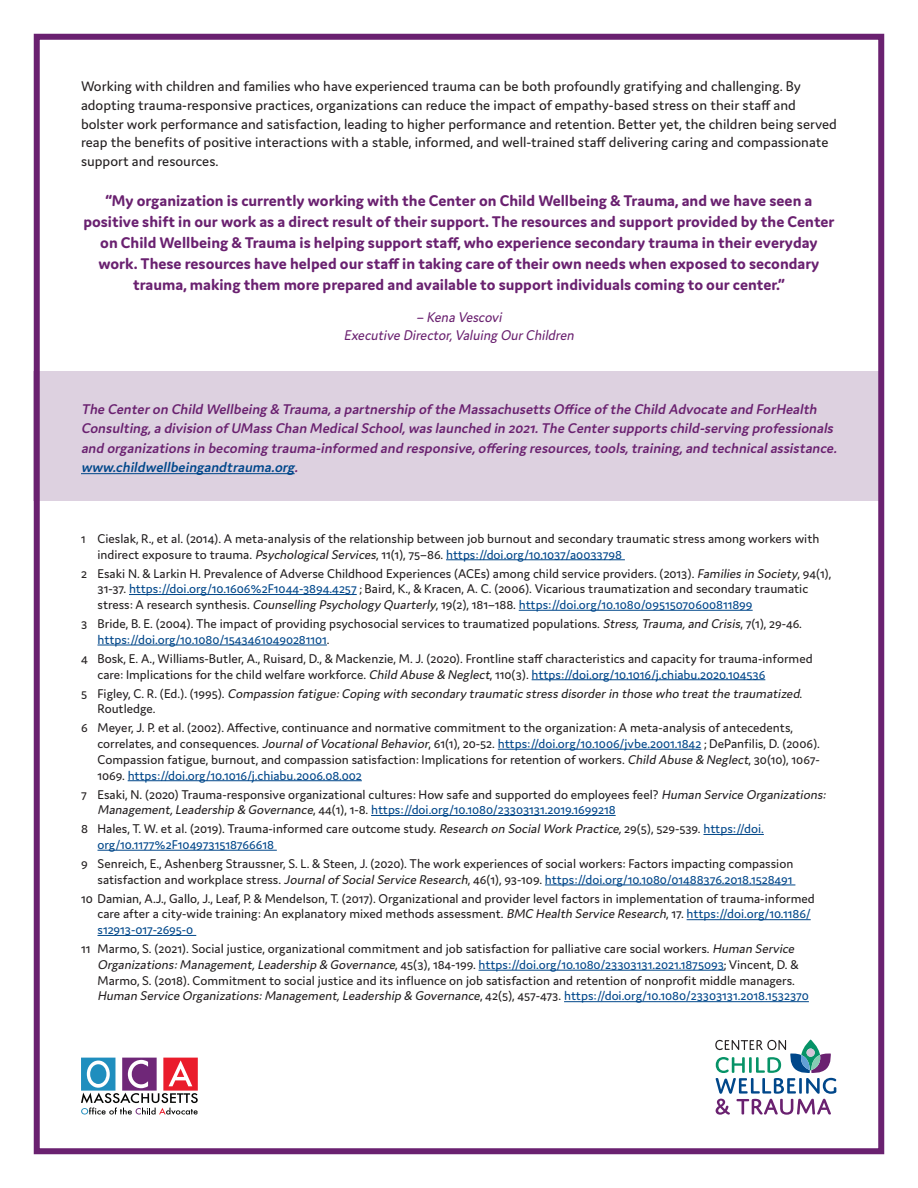
<style>
.page{position:relative;width:918px;height:1188px;background:#fff}
.page>*{position:absolute;margin:0;border:0;box-sizing:border-box;transform-origin:0 0}
.t1{font:700 16.5px/21px "Domus";color:#6a2170;text-align:center}
.Body_Copy{font:15px/18.8px "Domus";color:#231f20}
.Intro_Section_Body_T{font:italic 600 15px/19.5px "Domus";color:#6a2170}
.Body_Copy-2{font:italic 15px "Domus";color:#6a2170;scale:.95 1}
.Endnotes{font:13.5px/15.8px "Domus";color:#231f20}
.Endnotes-2{font:13.5px/15.8px "Domus";color:#231f20;scale:.95 1}
.Endnotes-3{font:italic 13.5px/15.8px "Domus";color:#231f20}
.s1{color:#00478a}
.s2{font-style:italic}
.s3{font-style:normal}
</style>
<div class="page">
<div style="left:34px;top:371px;width:850px;height:130px;background:#ddd1e0"></div>
<hr style="left:81px;top:473px;width:214px;height:1px;background:#00478a">
<hr style="left:446px;top:559px;width:179px;height:1px;background:#00478a">
<hr style="left:129px;top:594px;width:228px;height:1px;background:#00478a">
<hr style="left:519px;top:610px;width:234px;height:1px;background:#00478a">
<hr style="left:98px;top:645px;width:229px;height:1px;background:#00478a">
<hr style="left:532px;top:679px;width:233px;height:1px;background:#00478a">
<hr style="left:498px;top:749px;width:203px;height:1px;background:#00478a">
<hr style="left:128px;top:780px;width:234px;height:1px;background:#00478a">
<hr style="left:371px;top:815px;width:245px;height:1px;background:#00478a">
<hr style="left:703px;top:834px;width:61px;height:1px;background:#00478a">
<hr style="left:98px;top:850px;width:179px;height:1px;background:#00478a">
<hr style="left:545px;top:885px;width:250px;height:1px;background:#00478a">
<hr style="left:687px;top:919px;width:124px;height:1px;background:#00478a">
<hr style="left:98px;top:935px;width:98px;height:1px;background:#00478a">
<hr style="left:479px;top:970px;width:245px;height:1px;background:#00478a">
<hr style="left:564px;top:1001px;width:245px;height:1px;background:#00478a">
<svg style="left:81px;top:1058px;width:117px;height:57px"></svg>
<svg style="left:715px;top:1040px;width:121px;height:75px"></svg>
<div style="left:807px;top:1049px;width:8px;height:8px;background:#d2c4d7;border-radius:50%"></div>
<div style="left:34px;top:34px;width:850px;height:1120px;border:6px solid #6a2170"></div>
<p class="Body_Copy" style="left:81px;top:77px;width:758px">Working with children and families who have experienced trauma can be both profoundly gratifying and challenging. By adopting trauma-responsive practices, organizations can reduce the impact of empathy-based stress on their staff and bolster work performance and satisfaction, leading to higher performance and retention. Better yet, the children being served reap the benefits of positive interactions with a stable, informed, and well-trained staff delivering caring and compassionate support and resources.</p>
<p class="t1" style="left:83px;top:190px;width:753px">“My organization is currently working with the Center on Child Wellbeing &amp; Trauma, and we have seen a positive shift in our work as a direct result of their support. The resources and support provided by the Center on Child Wellbeing &amp; Trauma is helping support staff, who experience secondary trauma in their everyday work. These resources have helped our staff in taking care of their own needs when exposed to secondary trauma, making them more prepared and available to support individuals coming to our center.”</p>
<p class="Body_Copy-2" style="left:416px;top:308px;width:95px">– Kena Vescovi</p>
<p class="Body_Copy-2" style="left:344px;top:327px;width:247px">Executive Director,Valuing OurChildren</p>
<p class="Intro_Section_Body_T" style="left:81px;top:399px;width:760px">The Centeron Child Wellbeing &amp; Trauma,a partnership of the Massachusetts Office of the Child Advocate and ForHealth Consulting,a division of UMass Chan MedicalSchool,was launched in 2021.The Centersupports child-serving professionals and organizations in becoming trauma-informed and responsive,offering resources,tools,training,and technicalassistance. <span class="s1">www.childwellbeingandtrauma.org</span>.</p>
<p class="Endnotes-2" style="left:98px;top:530px;width:761px;text-indent:-16px">1 Cieslak, R., et al. (2014). A meta-analysis of the relationship between job burnout and secondary traumatic stress among workers with indirect exposure to trauma. <span class="s2">PsychologicalServices</span>, 11(1), 75–86. <span class="s1">https://doi.org/10.1037/a0033798</span></p>
<p class="Endnotes" style="left:98px;top:565px;width:735px;text-indent:-16px">2 Esaki N. &amp; Larkin H. Prevalence of Adverse Childhood Experiences (ACEs) among child service providers. (2013). <span class="s2">Families in Society</span>, 94(1),<br>31-37. <span class="s1">https://doi.org/10.1606%2F1044-3894.4257</span> ; Baird, K., &amp; Kracen, A. C. (2006). Vicarious traumatization and secondary traumatic stress: A research synthesis. <span class="s2">Counselling Psychology Quarterly</span>, 19(2), 181–188. <span class="s1">https://doi.org/10.1080/09515070600811899</span></p>
<p class="Endnotes" style="left:98px;top:616px;width:706px;text-indent:-16px">3 Bride, B. E. (2004). The impact of providing psychosocial services to traumatized populations. <span class="s2">Stress,Trauma,and Crisis</span>, 7(1), 29-46. <span class="s1">https://doi.org/10.1080/15434610490281101</span>.</p>
<p class="Endnotes" style="left:98px;top:650px;width:717px;text-indent:-16px">4 Bosk, E. A., Williams-Butler, A., Ruisard, D., &amp; Mackenzie, M. J. (2020). Frontline staff characteristics and capacity for trauma-informed care: Implications for the child welfare workforce. <span class="s2">Child Abuse &amp; Neglect</span>, 110(3). <span class="s1">https://doi.org/10.1016/j.chiabu.2020.104536</span></p>
<p class="Endnotes-3" style="left:98px;top:685px;width:706px;text-indent:-16px"><span class="s3">5 F i g l e y, C . R . ( E d . ) . ( 1 9 9 5 ) .</span> Compassion fatigue:Coping with secondary traumatic stress disorderin those who treat the traumatized<span class="s3">.<br>Routledge.</span></p>
<p class="Endnotes" style="left:98px;top:720px;width:724px;text-indent:-16px">6 Meyer, J. P. et al. (2002). Affective, continuance and normative commitment to the organization: A meta-analysis of antecedents, correlates, and consequences. <span class="s2">Journalof VocationalBehavior</span>, 61(1), 20-52. <span class="s1">https://doi.org/10.1006/jvbe.2001.1842</span> ; DePanfilis, D. (2006).<br>Compassion fatigue, burnout, and compassion satisfaction: Implications for retention of workers. <span class="s2">Child Abuse &amp; Neglect</span>, 30(10), 1067- 1069. <span class="s1">https://doi.org/10.1016/j.chiabu.2006.08.002</span></p>
<p class="Endnotes" style="left:98px;top:786px;width:733px;text-indent:-16px">7 Esaki, N. (2020) Trauma-responsive organizational cultures: How safe and supported do employees feel? <span class="s2">Human Service Organizations:<br>Management,Leadership &amp; Governance</span>, 44(1), 1-8. <span class="s1">https://doi.org/10.1080/23303131.2019.1699218</span></p>
<p class="Endnotes" style="left:98px;top:821px;width:668px;text-indent:-17px">8 Hales, T. W. et al. (2019). Trauma-informed care outcome study. <span class="s2">Research on SocialWork Practice,</span>29(5), 529-539. <span class="s1">https://doi. org/10.1177%2F1049731518766618</span></p>
<p class="Endnotes" style="left:81px;top:856px;width:714px;text-align:right">9 Senreich, E., Ashenberg Straussner, S. L. &amp; Steen, J. (2020). The work experiences of social workers: Factors impacting compassion satisfaction and workplace stress. <span class="s2">Journalof SocialService Research</span>, 46(1), 93-109. <span class="s1">https://doi.org/10.1080/01488376.2018.1528491</span></p>
<p class="Endnotes" style="left:98px;top:890px;width:719px;text-indent:-16px">10 Damian, A.J., Gallo, J., Leaf, P. &amp; Mendelson, T. (2017). Organizational and provider level factors in implementation of trauma-informed care after a city-wide training: An explanatory mixed methods assessment. <span class="s2">BMC Health Service Research</span>, 17. <span class="s1">https://doi.org/10.1186/ s12913-017-2695-0</span></p>
<p class="Endnotes" style="left:98px;top:941px;width:713px;text-indent:-16px">11 Marmo, S. (2021). Social justice, organizational commitment and job satisfaction for palliative care social workers. <span class="s2">Human Service Organizations:Management,Leadership &amp; Governance</span>, 45(3), 184-199. <span class="s1">https://doi.org/10.1080/23303131.2021.1875093</span>; Vincent, D. &amp; Marmo, S. (2018). Commitment to social justice and its influence on job satisfaction and retention of nonprofit middle managers.<br><span class="s2">Human Service Organizations:Management,Leadership &amp; Governance</span>, 42(5), 457-473. <span class="s1">https://doi.org/10.1080/23303131.2018.1532370</span></p>
</div>
